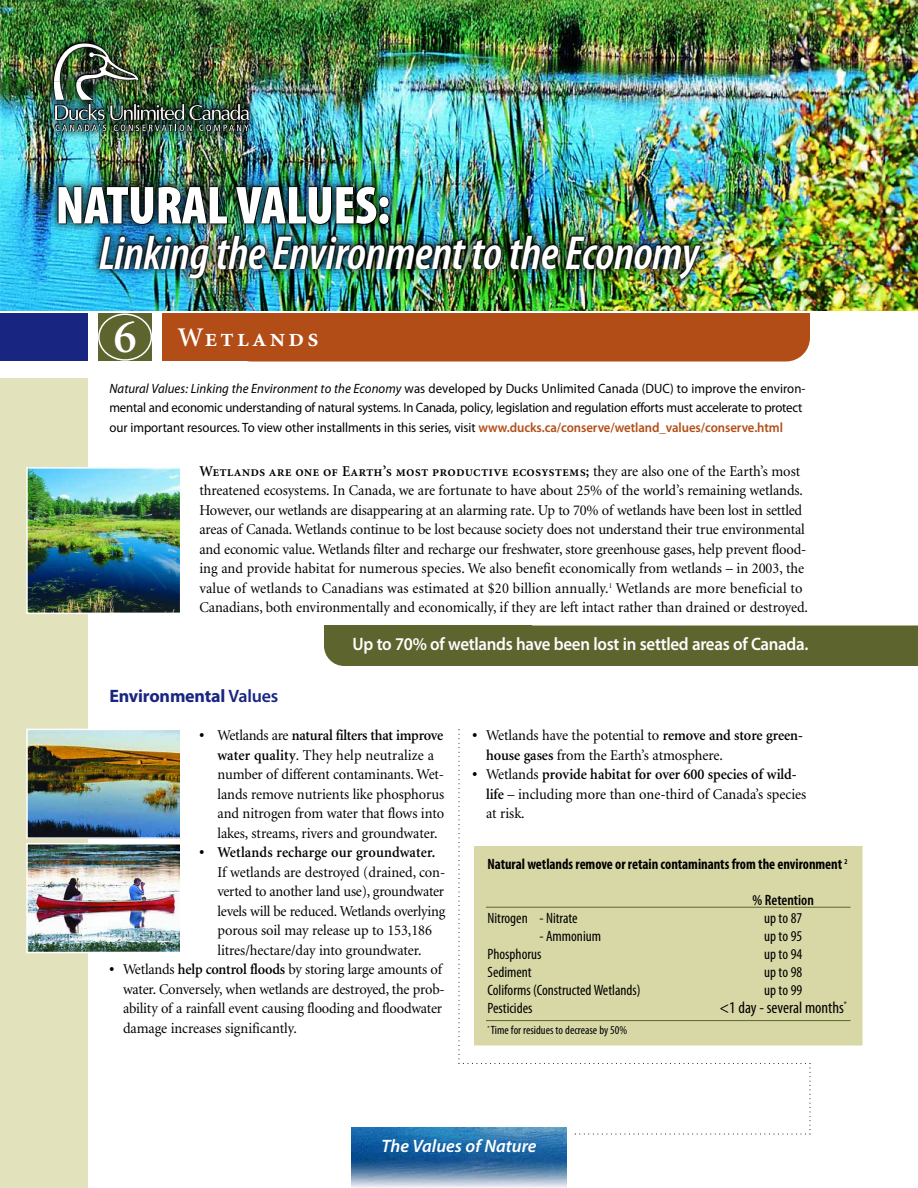
<style>
.page{position:relative;width:918px;height:1188px;background:#fff}
.page>*{position:absolute;margin:0;border:0;box-sizing:border-box;transform-origin:0 0}
.t1{font:900 condensed 54px "Myriad Pro";letter-spacing:-.01em;color:#fff}
.t2{font:italic 600 condensed 48px "Myriad Pro";letter-spacing:-.01em;color:#fff}
.t3{font:27px "Minion Semibold SC";letter-spacing:.105em;color:#fff}
.t4{font:600 18px "Myriad Pro";letter-spacing:-.015em;color:#fff;scale:.94 1}
.t5{font:700 18px "Myriad Pro";letter-spacing:-.01em;color:#182681}
.t6{font:italic 600 18px "Myriad Pro";color:#fff}
.t7{font:condensed 16.5px "Myriad Pro";color:#000}
.t8{font:15px/19.5px "Minion";letter-spacing:-.005em;color:#000;scale:.96 1}
.t9{font:condensed 15px "Myriad Pro";color:#000}
.t10{font:15px "Minion Semibold SC";letter-spacing:.01em;color:#000;scale:.96 1}
.t11{font:700 condensed 15px "Myriad Pro";letter-spacing:-.005em;color:#000;scale:.96 1}
.t12{font:600 condensed 15px "Myriad Pro";color:#000}
.t13{font:13.5px/19.5px "Myriad Pro";letter-spacing:-.01em;color:#000;scale:.95 1}
.t14{font:condensed 12px "Myriad Pro";color:#000}
.s1{font-family:"Minion";font-weight:600;font-size:48px}
.s2{font-style:italic}
.s3{font-weight:600;color:#b34d17}
.s4{font-family:"Minion"}
.s5{font-weight:600}
.s6{font-weight:900}
</style>
<div class="page">
<div style="left:0;top:378px;width:88px;height:810px;background:#e2e2bd"></div>
<img style="left:351px;top:1127px;width:216px;height:61px">
<div style="left:162px;top:314px;width:288px;height:48px;background:#b34d17"></div>
<div style="left:227px;top:314px;width:583px;height:48px;background:#b34d17;border-radius:24px"></div>
<div style="left:162px;top:314px;width:648px;height:24px;background:#b34d17"></div>
<div style="left:0;top:314px;width:88px;height:48px;background:#182681"></div>
<svg style="left:98px;top:313px;width:54px;height:48px;background:#6b7140"></svg>
<img style="left:29px;top:470px;width:149px;height:141px">
<div style="left:26px;top:467px;width:155px;height:147px;border:2px solid #fff"></div>
<svg style="left:458px;top:729px;width:353px;height:406px"></svg>
<div style="left:324px;top:626px;width:594px;height:40px;background:#5d642e"></div>
<div style="left:473px;top:845px;width:390px;height:201px;background:#d8d8a7"></div>
<div style="left:472px;top:844px;width:392px;height:203px;border:2px solid #fff"></div>
<hr style="left:486px;top:907px;width:364px;height:1px;background:#5d642e">
<hr style="left:486px;top:1020px;width:364px;height:1px;background:#5d642e">
<img style="left:29px;top:732px;width:150px;height:104px">
<div style="left:26px;top:729px;width:156px;height:110px;border:2px solid #fff"></div>
<img style="left:29px;top:846px;width:150px;height:104px">
<div style="left:26px;top:843px;width:156px;height:110px;border:2px solid #fff"></div>
<div style="left:324px;top:626px;width:207px;height:20px;background:#5d642e"></div>
<img style="left:0;top:0;width:918px;height:310px">
<img style="left:54px;top:43px;width:197px;height:89px">
<h1 class="t1" style="left:56px;top:185px;width:336px">NATURAL VALUES:</h1>
<h2 class="t2" style="left:99px;top:234px;width:602px">Linking the Environment to the Economy</h2>
<h3 class="t3" style="left:113px;top:327px;width:207px"><span class="s1">6</span> Wetlands</h3>
<p class="t13" style="left:110px;top:379px;width:734px"><span class="s2">Natural Values: Linking the Environment to the Economy</span> was developed by Ducks Unlimited Canada (DUC) to improve the environ&shy;mental and economic understanding of natural systems. In Canada, policy, legislation and regulation efforts must accelerate to protect our important resources. To view other installments in this series, visit <span class="s3">www.ducks.ca/conserve/wetland_values/conserve.html</span></p>
<p class="t10" style="left:199px;top:465px;width:627px">Wetlands are one of Earth’s most productive ecosystems; <span class="s4">they are also one of the Earth’s most</span></p>
<p class="t8" style="left:199px;top:482px;width:635px">threatened ecosystems. In Canada, we are fortunate to have about 25% of the world’s remaining wetlands.<br>However, our wetlands are disappearing at an alarming rate. Up to 70% of wetlands have been lost in settled areas of Canada. Wetlands continue to be lost because society does not understand their true environmental and economic value. Wetlands filter and recharge our freshwater, store greenhouse gases, help prevent flood&shy;ing and provide habitat for numerous species. We also benefit economically from wetlands – in 2003, the value of wetlands to Canadians was estimated at $20 billion annually.<sup>1</sup> Wetlands are more beneficial to Canadians, both environmentally and economically, if they are left intact rather than drained or destroyed.</p>
<p class="t5" style="left:110px;top:689px;width:170px">Environmental <span class="s5">Values</span></p>
<p class="t4" style="left:353px;top:637px;width:487px">Up to 70% of wetlands have been lost in settled areas of Canada.</p>
<p class="t8" style="left:218px;top:727px;width:238px;text-indent:-18px"><span class="s6">•</span> Wetlands are <span class="s5">natural filters that improve water quality</span>. They help neutralize a number of different contaminants. Wet&shy;lands remove nutrients like phosphorus and nitrogen from water that flows into lakes, streams, rivers and groundwater.</p>
<p class="t8" style="left:218px;top:844px;width:239px;text-indent:-18px"><span class="s6">•</span> <span class="s5">Wetlands recharge our groundwater.<br></span>If wetlands are destroyed (drained, con&shy;verted to another land use), groundwater levels will be reduced. Wetlands overlying porous soil may release up to 153,186 litres/hectare/day into groundwater.</p>
<p class="t8" style="left:123px;top:961px;width:337px;text-indent:-14px"><span class="s6">•</span> Wetlands <span class="s5">help control floods</span> by storing large amounts of water. Conversely, when wetlands are destroyed, the prob&shy;ability of a rainfall event causing flooding and floodwater damage increases significantly.</p>
<p class="t8" style="left:486px;top:727px;width:332px;text-indent:-14px"><span class="s6">•</span> Wetlands have the potential to <span class="s5">remove and store green&shy;house gases</span> from the Earth’s atmosphere.</p>
<p class="t8" style="left:486px;top:766px;width:335px;text-indent:-14px"><span class="s6">•</span> Wetlands <span class="s5">provide habitat for over 600 species of wild&shy;life</span> – including more than one-third of Canada’s species at risk.</p>
<p class="t11" style="left:488px;top:859px;width:377px">Natural wetlands remove or retain contaminants from the environment <sup>2</sup></p>
<p class="t12" style="left:752px;top:895px;width:63px">% Retention</p>
<p class="t9" style="left:488px;top:913px;width:92px">Nitrogen - Nitrate</p>
<p class="t9" style="left:764px;top:913px;width:40px">up to 87</p>
<p class="t9" style="left:539px;top:931px;width:63px">- Ammonium</p>
<p class="t9" style="left:764px;top:931px;width:40px">up to 95</p>
<p class="t9" style="left:488px;top:949px;width:55px">Phosphorus</p>
<p class="t9" style="left:764px;top:949px;width:40px">up to 94</p>
<p class="t9" style="left:488px;top:967px;width:46px">Sediment</p>
<p class="t9" style="left:764px;top:967px;width:40px">up to 98</p>
<p class="t9" style="left:488px;top:985px;width:155px">Coliforms (Constructed Wetlands)</p>
<p class="t9" style="left:764px;top:985px;width:40px">up to 99</p>
<p class="t9" style="left:488px;top:1003px;width:47px">Pesticides</p>
<p class="t7" style="left:719px;top:1002px;width:129px">&lt;1 day - several months<sup>*</sup></p>
<p class="t14" style="left:488px;top:1026px;width:141px"><sup>*</sup> Time for residues to decrease by 50%</p>
<p class="t6" style="left:381px;top:1139px;width:157px">The Values of Nature</p>
</div>
